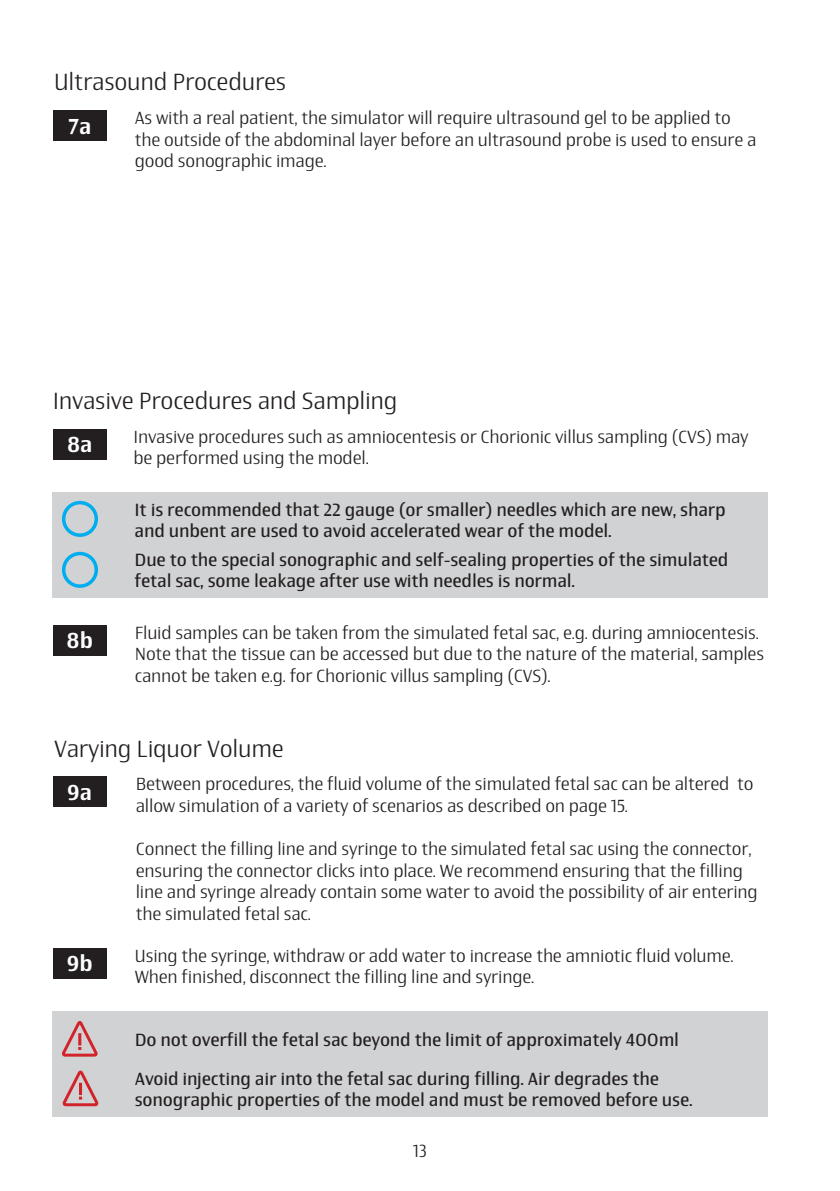
<style>
.page{position:relative;width:840px;height:1191px;background:#fff}
.page>*{position:absolute;margin:0;border:0;box-sizing:border-box;transform-origin:0 0}
.t1{font:300 24px "Newbery Sans Pro";letter-spacing:-.01em;color:#231f20}
.t2{font:500 22px "Newbery Sans Pro";color:#fff}
.t3{font:300 18px/21.6px "Newbery Sans Pro";letter-spacing:-.01em;color:#231f20}
.t4{font:18px/21.6px "Newbery Sans Pro";letter-spacing:-.01em;color:#231f20}
</style>
<div class="page">
<div style="left:53px;top:110px;width:54px;height:31px;background:#231f20"></div>
<div style="left:53px;top:776px;width:54px;height:31px;background:#231f20"></div>
<div style="left:53px;top:429px;width:54px;height:31px;background:#231f20"></div>
<div style="left:53px;top:625px;width:54px;height:30px;background:#231f20"></div>
<div style="left:53px;top:947px;width:54px;height:31px;background:#231f20"></div>
<div style="left:53px;top:492px;width:714px;height:105px;background:#d1d2d4"></div>
<div style="left:62px;top:501px;width:36px;height:36px;border:4px solid #00aeef;border-radius:50%"></div>
<div style="left:62px;top:552px;width:36px;height:36px;border:4px solid #00aeef;border-radius:50%"></div>
<div style="left:53px;top:1011px;width:714px;height:105px;background:#d1d2d4"></div>
<svg style="left:62px;top:1021px;width:36px;height:36px"></svg>
<svg style="left:62px;top:1070px;width:37px;height:37px"></svg>
<h1 class="t1" style="left:54px;top:67px;width:234px">Ultrasound Procedures</h1>
<p class="t2" style="left:68px;top:112px;width:24px">7a</p>
<p class="t3" style="left:135px;top:107px;width:623px">As with a real patient, the simulator will require ultrasound gel to be applied to the outside of the abdominal layer before an ultrasound probe is used to ensure a good sonographic image.</p>
<h1 class="t1" style="left:53px;top:386px;width:346px">Invasive Procedures and Sampling</h1>
<p class="t2" style="left:67px;top:431px;width:27px">8a</p>
<p class="t2" style="left:66px;top:627px;width:28px">8b</p>
<p class="t3" style="left:133px;top:425px;width:616px">Invasive procedures such as amniocentesis or Chorionic villus sampling (CVS) may be performed using the model.</p>
<p class="t4" style="left:134px;top:498px;width:592px">It is recommended that 22 gauge (or smaller) needles which are new, sharp and unbent are used to avoid accelerated wear of the model.</p>
<p class="t4" style="left:134px;top:548px;width:595px">Due to the special sonographic and self-sealing properties of the simulated fetal sac, some leakage after use with needles is normal.</p>
<p class="t3" style="left:135px;top:621px;width:630px">Fluid samples can be taken from the simulated fetal sac, e.g. during amniocentesis.<br>Note that the tissue can be accessed but due to the nature of the material, samples cannot be taken e.g. for Chorionic villus sampling (CVS).</p>
<h1 class="t1" style="left:54px;top:733px;width:231px">Varying Liquor Volume</h1>
<p class="t2" style="left:67px;top:778px;width:26px">9a</p>
<p class="t2" style="left:67px;top:949px;width:27px">9b</p>
<p class="t3" style="left:136px;top:773px;width:619px">Between procedures, the fluid volume of the simulated fetal sac can be altered to allow simulation of a variety of scenarios as described on page 15.</p>
<p class="t3" style="left:136px;top:838px;width:623px">Connect the filling line and syringe to the simulated fetal sac using the connector, ensuring the connector clicks into place. We recommend ensuring that the filling line and syringe already contain some water to avoid the possibility of air entering the simulated fetal sac.</p>
<p class="t3" style="left:135px;top:944px;width:600px">Using the syringe, withdraw or add water to increase the amniotic fluid volume.<br>When finished, disconnect the filling line and syringe.</p>
<p class="t4" style="left:135px;top:1020px;width:545px;line-height:38.8px">Do not overfill the fetal sac beyond the limit of approximately 400ml<br>Avoid injecting air into the fetal sac during filling. Air degrades the</p>
<p class="t4" style="left:135px;top:1089px;width:559px">sonographic properties of the model and must be removed before use.</p>
<p class="t3" style="left:412px;top:1140px;width:16px">13</p>
</div>
